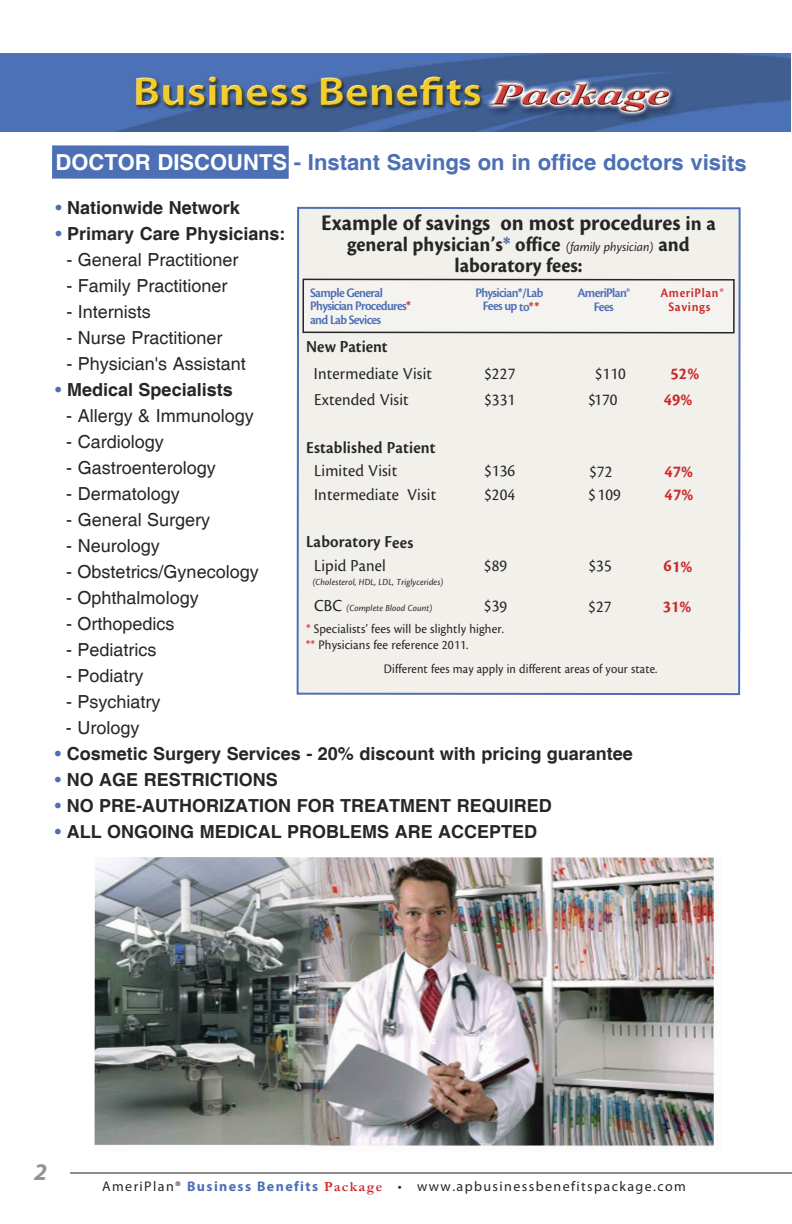
<style>
.page{position:relative;width:792px;height:1224px;background:#fff}
.page>*{position:absolute;margin:0;border:0;box-sizing:border-box;transform-origin:0 0}
.t1{font:italic 700 24px "Myriad Pro";color:#939393}
.t2{font:700 23.2px "Cronos Pro";color:#272627;scale:.95 1}
.t3{font:700 22px "Helvetica";color:#4c6fb5}
.t4{font:700 21.4px/21.4px "Cronos Pro";color:#272627;text-align:center;scale:.95 1}
.t5{font:18px "Helvetica";color:#272627}
.t6{font:700 18px "Helvetica";color:#272627}
.t7{font:17.4px "Cronos Pro";letter-spacing:.01em;color:#272627;scale:.95 1}
.t8{font:600 17.4px "Cronos Pro";letter-spacing:.01em;color:#272627;scale:.95 1}
.t9{font:700 17.4px "Cronos Pro";letter-spacing:.01em;color:#cc292b;scale:.95 1}
.t10{font:14px "Myriad Pro";letter-spacing:.1em;color:#272627}
.t11{font:600 13.6px "Cronos Pro";letter-spacing:-.05em;color:#4c6fb5;scale:.95 1}
.t12{font:13.6px/16px "Cronos Pro";letter-spacing:.01em;color:#272627;scale:.95 1}
.t13{font:13.6px "Cronos Pro";letter-spacing:.01em;color:#272627;scale:.92 1}
.t14{font:600 13.6px "Cronos Pro";letter-spacing:.05em;color:#cc292b;scale:.92 1}
.t15{font:600 13.6px "Cronos Pro";letter-spacing:.05em;color:#cc292b;scale:.95 1}
.t16{font:italic 9.8px "Cronos Pro";letter-spacing:.01em;color:#272627;scale:.95 1}
.s1{color:#fff}
.s2{font-weight:400;color:#4c6fb5}
.s3{font-size:21.4px}
.s4{color:#4c6fb5}
.s5{font-weight:400;font-style:italic;font-size:13.6px}
.s6{color:#cc292b}
.s7{font-style:normal;font-size:17.4px}
.s8{font-weight:700;color:#4c6fb5}
.s9{font-family:"Garamond";font-weight:700;color:#cc292b}
</style>
<div class="page">
<hr style="left:70px;top:1172px;width:722px;height:2px;background:#686768">
<img style="left:0;top:54px;width:791px;height:78px">
<div style="left:52px;top:145px;width:237px;height:34px;background:#4c6fb5"></div>
<div style="left:299px;top:209px;width:440px;height:484px;background:#f2f0eb"></div>
<div style="left:297px;top:207px;width:444px;height:488px;border:2px solid #4c6fb5"></div>
<div style="left:303px;top:279px;width:431px;height:54px;background:#f5f3ef"></div>
<div style="left:302px;top:279px;width:433px;height:54px;border:2px solid #272627"></div>
<img style="left:95px;top:857px;width:621px;height:290px">
<p class="t3" style="left:56px;top:150px;width:693px"><span class="s1">DOCTOR DISCOUNTS</span> - Instant Savings on in office doctors visits</p>
<p class="t6" style="left:56px;top:197px;width:186px"><span class="s2">•</span> Nationwide Network</p>
<p class="t6" style="left:55px;top:223px;width:231px"><span class="s2">•</span> Primary Care Physicians:</p>
<p class="t5" style="left:66px;top:249px;width:174px">- General Practitioner</p>
<p class="t5" style="left:66px;top:275px;width:163px">- Family Practitioner</p>
<p class="t5" style="left:66px;top:301px;width:86px">- Internists</p>
<p class="t5" style="left:66px;top:327px;width:158px">- Nurse Practitioner</p>
<p class="t5" style="left:66px;top:353px;width:181px">- Physician's Assistant</p>
<p class="t6" style="left:55px;top:379px;width:179px"><span class="s2">•</span> Medical Specialists</p>
<p class="t5" style="left:66px;top:405px;width:189px">- Allergy &amp; Immunology</p>
<p class="t5" style="left:66px;top:431px;width:99px">- Cardiology</p>
<p class="t5" style="left:66px;top:457px;width:151px">- Gastroenterology</p>
<p class="t5" style="left:66px;top:483px;width:115px">- Dermatology</p>
<p class="t5" style="left:66px;top:509px;width:146px">- General Surgery</p>
<p class="t5" style="left:66px;top:535px;width:95px">- Neurology</p>
<p class="t5" style="left:66px;top:561px;width:194px">- Obstetrics/Gynecology</p>
<p class="t5" style="left:66px;top:587px;width:134px">- Ophthalmology</p>
<p class="t5" style="left:66px;top:613px;width:110px">- Orthopedics</p>
<p class="t5" style="left:66px;top:639px;width:92px">- Pediatrics</p>
<p class="t5" style="left:66px;top:665px;width:79px">- Podiatry</p>
<p class="t5" style="left:66px;top:691px;width:96px">- Psychiatry</p>
<p class="t5" style="left:66px;top:717px;width:75px">- Urology</p>
<p class="t6" style="left:55px;top:743px;width:579px"><span class="s2">•</span> Cosmetic Surgery Services - 20% discount with pricing guarantee</p>
<p class="t6" style="left:55px;top:769px;width:224px"><span class="s2">•</span> NO AGE RESTRICTIONS</p>
<p class="t6" style="left:55px;top:795px;width:498px"><span class="s2">•</span> NO PRE-AUTHORIZATION FOR TREATMENT REQUIRED</p>
<p class="t6" style="left:55px;top:821px;width:484px"><span class="s2">•</span> ALL ONGOING MEDICAL PROBLEMS ARE ACCEPTED</p>
<p class="t2" style="left:321px;top:214px;width:417px">Example of savings on most procedures <span class="s3">in a</span></p>
<p class="t4" style="left:347px;top:235px;width:362px">general physician’s<span class="s4">*</span> office <span class="s5">(family physician)</span> and laboratory fees:</p>
<p class="t11" style="left:310px;top:288px;width:78px">Sample General</p>
<p class="t11" style="left:475px;top:288px;width:73px">Physician*/Lab</p>
<p class="t11" style="left:577px;top:288px;width:57px">AmeriPlan®</p>
<p class="t14" style="left:660px;top:288px;width:70px">AmeriPlan®</p>
<p class="t11" style="left:310px;top:301px;width:108px">Physician Procedures<span class="s6">*</span></p>
<p class="t11" style="left:483px;top:301px;width:61px">Fees up to<span class="s6">**</span></p>
<p class="t11" style="left:594px;top:301px;width:23px">Fees</p>
<p class="t15" style="left:668px;top:301px;width:46px">Savings</p>
<p class="t11" style="left:310px;top:315px;width:76px">and Lab Sevices</p>
<p class="t8" style="left:306px;top:341px;width:87px">New Patient</p>
<p class="t7" style="left:314px;top:367px;width:126px">Intermediate Visit</p>
<p class="t7" style="left:484px;top:367px;width:34px">$227</p>
<p class="t7" style="left:595px;top:367px;width:34px">$110</p>
<p class="t9" style="left:671px;top:367px;width:32px">52%</p>
<p class="t7" style="left:314px;top:393px;width:101px">Extended Visit</p>
<p class="t7" style="left:484px;top:393px;width:34px">$331</p>
<p class="t7" style="left:588px;top:394px;width:32px">$170</p>
<p class="t9" style="left:664px;top:394px;width:32px">49%</p>
<p class="t8" style="left:306px;top:441px;width:138px">Established Patient</p>
<p class="t7" style="left:314px;top:465px;width:89px">Limited Visit</p>
<p class="t7" style="left:484px;top:465px;width:34px">$136</p>
<p class="t7" style="left:589px;top:465px;width:26px">$72</p>
<p class="t9" style="left:664px;top:465px;width:32px">47%</p>
<p class="t7" style="left:314px;top:488px;width:130px">Intermediate Visit</p>
<p class="t7" style="left:484px;top:488px;width:34px">$204</p>
<p class="t7" style="left:588px;top:488px;width:36px">$109</p>
<p class="t9" style="left:665px;top:489px;width:32px">47%</p>
<p class="t8" style="left:306px;top:536px;width:114px">Laboratory Fees</p>
<p class="t7" style="left:314px;top:559px;width:77px">Lipid Panel</p>
<p class="t7" style="left:484px;top:560px;width:26px">$89</p>
<p class="t7" style="left:588px;top:560px;width:26px">$35</p>
<p class="t9" style="left:664px;top:560px;width:32px">61%</p>
<p class="t16" style="left:313px;top:578px;width:139px">(Cholesterol, HDL, LDL, Triglycerides)</p>
<p class="t16" style="left:314px;top:605px;width:126px"><span class="s7">CBC</span> (Complete Blood Count)</p>
<p class="t7" style="left:484px;top:600px;width:26px">$39</p>
<p class="t7" style="left:588px;top:600px;width:26px">$27</p>
<p class="t9" style="left:663px;top:600px;width:32px">31%</p>
<p class="t12" style="left:306px;top:622px;width:210px"><span class="s6">*</span> Specialists’ fees will be slightly higher. <span class="s6">**</span> Physicians fee reference 2011.</p>
<p class="t13" style="left:384px;top:664px;width:299px">Different fees may apply in different areas of your state.</p>
<h1 class="t1" style="left:34px;top:1163px;width:14px">2</h1>
<p class="t10" style="left:102px;top:1181px;width:585px">AmeriPlan® <span class="s8">Business Benefits</span> <span class="s9">Package</span> • www.apbusinessbenefitspackage.com</p>
</div>
